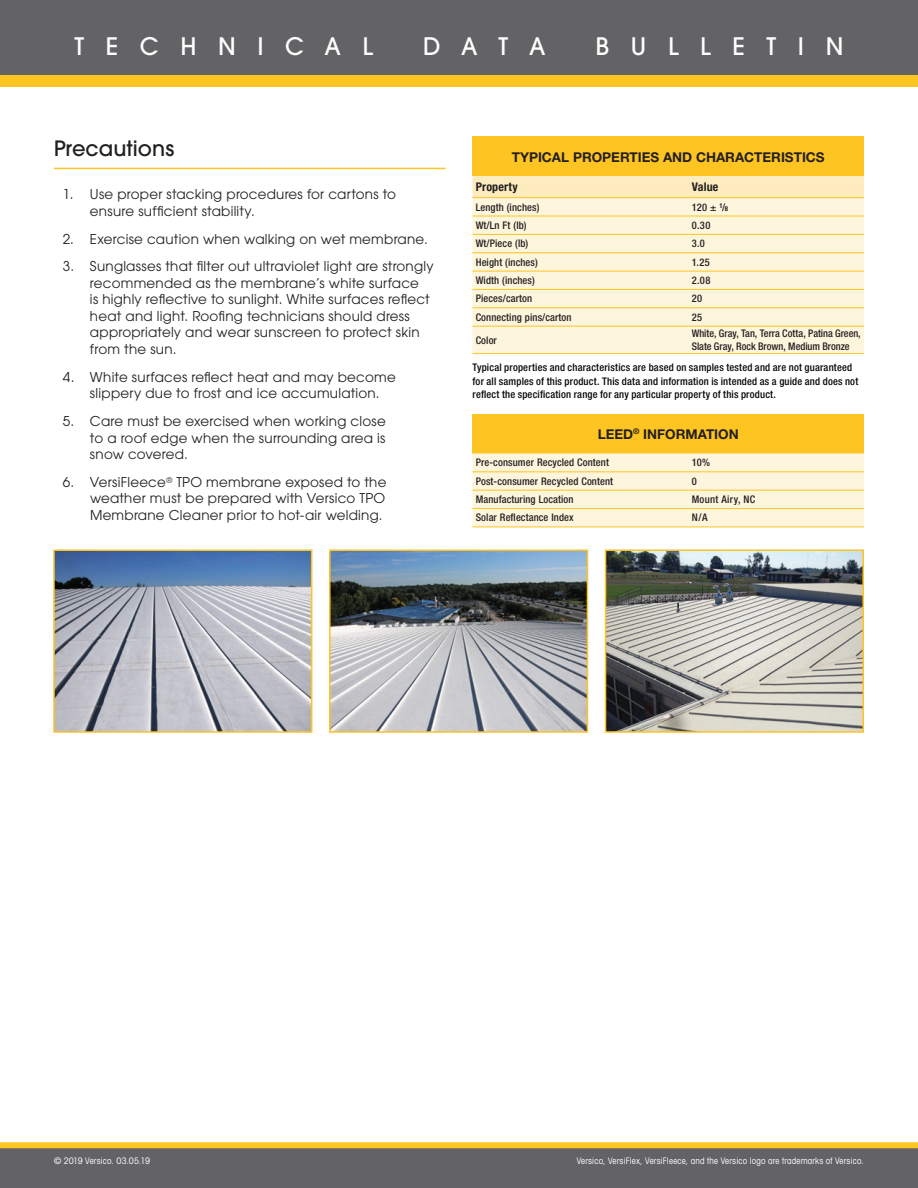
<style>
.page{position:relative;width:918px;height:1188px;background:#fff}
.page>*{position:absolute;margin:0;border:0;box-sizing:border-box;transform-origin:0 0}
.t1{font:500 24px "Avant Garde";letter-spacing:.9em;color:#fff}
.t2{font:500 21px "Avant Garde";letter-spacing:.005em;color:#231f20}
.t3{font:13.5px/16.5px "Avant Garde";letter-spacing:.015em;color:#231f20}
.t4{font:700 13.5px "Helvetica Neue";color:#231f20}
.t5{font:700 condensed 12px "Helvetica Neue";letter-spacing:.015em;color:#231f20}
.t6{font:500 condensed 10.5px/13.5px "Helvetica Neue";letter-spacing:.01em;color:#231f20}
.t7{font:500 condensed 10.5px/13.5px "Helvetica Neue";letter-spacing:.02em;color:#040503}
.t8{font:500 condensed 10.5px "Helvetica Neue";letter-spacing:.03em;color:#231f20}
.t9{font:condensed 9px "Avant Garde";letter-spacing:.02em;color:#fff}
.s1{font-weight:700;font-size:6.75px}
</style>
<div class="page">
<div style="left:0;top:1148px;width:918px;height:40px;background:#636366"></div>
<div style="left:0;top:1142px;width:918px;height:6px;background:#fec422"></div>
<div style="left:0;top:0;width:918px;height:81px;background:#636366"></div>
<div style="left:0;top:75px;width:918px;height:12px;background:#fec422"></div>
<hr style="left:54px;top:168px;width:392px;height:1px;background:#fec422">
<div style="left:472px;top:136px;width:392px;height:40px;background:#fec422"></div>
<div style="left:472px;top:176px;width:392px;height:21px;background:#feebbe"></div>
<svg style="left:472px;top:198px;width:392px;height:155px;background:#fef4da"></svg>
<hr style="left:472px;top:197px;width:216px;height:1px;background:#fec422">
<hr style="left:688px;top:197px;width:176px;height:1px;background:#fec422">
<hr style="left:472px;top:216px;width:216px;height:1px;background:#fec422">
<hr style="left:688px;top:216px;width:176px;height:1px;background:#fec422">
<hr style="left:472px;top:234px;width:216px;height:1px;background:#fec422">
<hr style="left:688px;top:234px;width:176px;height:1px;background:#fec422">
<hr style="left:472px;top:252px;width:216px;height:1px;background:#fec422">
<hr style="left:688px;top:252px;width:176px;height:1px;background:#fec422">
<hr style="left:472px;top:271px;width:216px;height:1px;background:#fec422">
<hr style="left:688px;top:271px;width:176px;height:1px;background:#fec422">
<hr style="left:472px;top:289px;width:216px;height:1px;background:#fec422">
<hr style="left:688px;top:289px;width:176px;height:1px;background:#fec422">
<hr style="left:472px;top:308px;width:216px;height:1px;background:#fec422">
<hr style="left:688px;top:308px;width:176px;height:1px;background:#fec422">
<hr style="left:472px;top:326px;width:216px;height:1px;background:#fec422">
<hr style="left:688px;top:326px;width:176px;height:1px;background:#fec422">
<hr style="left:472px;top:353px;width:216px;height:1px;background:#fec422">
<hr style="left:688px;top:353px;width:176px;height:1px;background:#fec422">
<div style="left:472px;top:414px;width:392px;height:39px;background:#fec422"></div>
<svg style="left:472px;top:453px;width:392px;height:74px;background:#fef3d7"></svg>
<hr style="left:472px;top:472px;width:216px;height:1px;background:#fec422">
<hr style="left:688px;top:472px;width:176px;height:1px;background:#fec422">
<hr style="left:472px;top:490px;width:216px;height:1px;background:#fec422">
<hr style="left:688px;top:490px;width:176px;height:1px;background:#fec422">
<hr style="left:472px;top:508px;width:216px;height:1px;background:#fec422">
<hr style="left:688px;top:508px;width:176px;height:1px;background:#fec422">
<hr style="left:472px;top:527px;width:216px;height:1px;background:#fec422">
<hr style="left:688px;top:527px;width:176px;height:1px;background:#fec422">
<img style="left:56px;top:552px;width:253px;height:178px">
<div style="left:53px;top:549px;width:259px;height:184px;border:2px solid #fec422"></div>
<img style="left:332px;top:552px;width:253px;height:178px">
<div style="left:329px;top:549px;width:259px;height:184px;border:2px solid #fec422"></div>
<img style="left:608px;top:552px;width:253px;height:178px">
<div style="left:605px;top:549px;width:259px;height:184px;border:2px solid #fec422"></div>
<h1 class="t1" style="left:75px;top:31px;width:300px">TECHNICAL</h1>
<h1 class="t1" style="left:423px;top:31px;width:124px">DATA</h1>
<h1 class="t1" style="left:595px;top:31px;width:249px">BULLETIN</h1>
<h2 class="t2" style="left:54px;top:135px;width:122px">Precautions</h2>
<p class="t3" style="left:90px;top:186px;width:308px;text-indent:-27px">1. Use proper stacking procedures for cartons to ensure sufficient stability.</p>
<p class="t3" style="left:63px;top:230px;width:366px">2. Exercise caution when walking on wet membrane.</p>
<p class="t3" style="left:90px;top:258px;width:345px;text-indent:-27px">3. Sunglasses that filter out ultraviolet light are strongly recommended as the membrane’s white surface<br>is highly reflective to sunlight. White surfaces reflect heat and light. Roofing technicians should dress appropriately and wear sunscreen to protect skin from the sun.</p>
<p class="t3" style="left:90px;top:369px;width:307px;text-indent:-27px">4. White surfaces reflect heat and may become slippery due to frost and ice accumulation.</p>
<p class="t3" style="left:90px;top:413px;width:297px;text-align:justify;text-indent:-27px">5. Care must be exercised when working close to a roof edge when the surrounding area is snow covered.</p>
<p class="t3" style="left:90px;top:474px;width:298px;text-align:justify;text-indent:-27px">6. VersiFleece<sup>®</sup> TPO membrane exposed to the weather must be prepared with Versico TPO Membrane Cleaner prior to hot-air welding.</p>
<p class="t4" style="left:512px;top:148px;width:314px">TYPICAL PROPERTIES AND CHARACTERISTICS</p>
<p class="t5" style="left:476px;top:180px;width:44px">Property</p>
<p class="t5" style="left:692px;top:180px;width:28px">Value</p>
<p class="t6" style="left:476px;top:200px;width:65px">Length (inches)</p>
<p class="t6" style="left:692px;top:200px;width:38px">120 ± <sup>1</sup>/<span class="s1">8</span></p>
<p class="t6" style="left:476px;top:218px;width:52px">Wt/Ln Ft (lb)</p>
<p class="t6" style="left:692px;top:218px;width:20px">0.30</p>
<p class="t6" style="left:476px;top:237px;width:54px">Wt/Piece (lb)</p>
<p class="t6" style="left:692px;top:237px;width:15px">3.0</p>
<p class="t6" style="left:476px;top:255px;width:64px">Height (inches)</p>
<p class="t6" style="left:692px;top:255px;width:20px">1.25</p>
<p class="t6" style="left:476px;top:273px;width:61px">Width (inches)</p>
<p class="t6" style="left:692px;top:273px;width:20px">2.08</p>
<p class="t6" style="left:476px;top:292px;width:58px">Pieces/carton</p>
<p class="t6" style="left:692px;top:292px;width:12px">20</p>
<p class="t6" style="left:476px;top:310px;width:97px">Connecting pins/carton</p>
<p class="t6" style="left:692px;top:310px;width:12px">25</p>
<p class="t6" style="left:476px;top:333px;width:23px">Color</p>
<p class="t6" style="left:692px;top:326px;width:171px">White, Gray, Tan, Terra Cotta, Patina Green,<br>Slate Gray, Rock Brown, Medium Bronze</p>
<p class="t7" style="left:472px;top:360px;width:387px">Typical properties and characteristics are based on samples tested and are not guaranteed for all samples of this product. This data and information is intended as a guide and does not reflect the specification range for any particular property of this product.</p>
<p class="t4" style="left:598px;top:426px;width:143px">LEED<sup>®</sup> INFORMATION</p>
<p class="t6" style="left:476px;top:456px;width:135px">Pre-consumer Recycled Content</p>
<p class="t6" style="left:692px;top:456px;width:20px">10%</p>
<p class="t6" style="left:476px;top:474px;width:139px">Post-consumer Recycled Content</p>
<p class="t6" style="left:692px;top:474px;width:7px">0</p>
<p class="t6" style="left:476px;top:493px;width:99px">Manufacturing Location</p>
<p class="t8" style="left:692px;top:493px;width:65px">Mount Airy, NC</p>
<p class="t6" style="left:476px;top:511px;width:99px">Solar Reflectance Index</p>
<p class="t6" style="left:692px;top:511px;width:17px">N/A</p>
<p class="t9" style="left:54px;top:1155px;width:98px">© 2019 Versico. 03.05.19</p>
<p class="t9" style="left:577px;top:1155px;width:289px">Versico, VersiFlex, VersiFleece, and the Versico logo are trademarks of Versico.</p>
</div>
